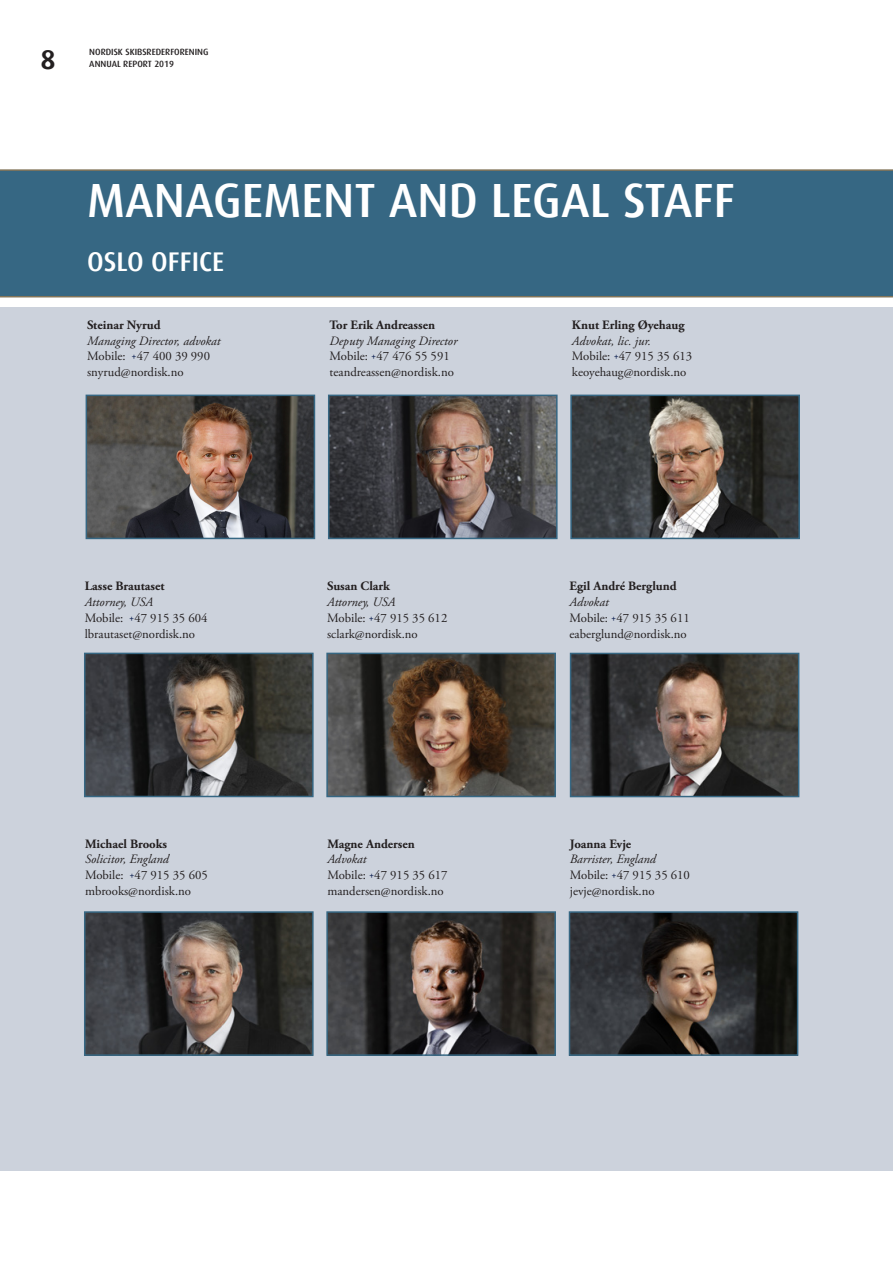
<style>
.page{position:relative;width:893px;height:1263px;background:#fff}
.page>*{position:absolute;margin:0;border:0;box-sizing:border-box;transform-origin:0 0}
._02-Tittel_regnskap{font:500 48px "Dax";color:#fff}
._02-Tittel_regnskap-2{font:500 27px "Dax";color:#fff}
._00-Paginering{font:700 27px "Dax";color:#231f20}
._03-Brødtekst_Legal{font:12.75px/15.8px "Adobe Garamond Pro";color:#231f20}
._03-Brødtekst_Legal-2{font:italic 12.75px "Adobe Garamond Pro";color:#231f20}
._03-Mellomtittel_Leg{font:700 12.75px "Adobe Garamond Pro";color:#231f20}
._03-Brødtekst_Legal-3{font:700 12.75px/15.8px "Adobe Garamond Pro";color:#231f20}
._00-Dokumentinfo{font:500 9px "Dax";color:#231f20}
.s1{font-family:"Dax OT";font-size:9.75px;color:#001447}
.s2{font-weight:400;font-style:italic}
</style>
<div class="page">
<div style="left:0;top:169px;width:893px;height:128px;background:#366783"></div>
<div style="left:0;top:307px;width:893px;height:863px;background:#ccd2dc"></div>
<img style="left:573px;top:398px;width:224px;height:138px">
<div style="left:570px;top:395px;width:230px;height:144px;border:2px solid #366783"></div>
<img style="left:331px;top:398px;width:224px;height:138px">
<div style="left:328px;top:395px;width:230px;height:144px;border:2px solid #366783"></div>
<img style="left:89px;top:398px;width:223px;height:138px">
<div style="left:86px;top:395px;width:229px;height:144px;border:2px solid #366783"></div>
<img style="left:572px;top:914px;width:223px;height:139px">
<div style="left:569px;top:911px;width:229px;height:145px;border:2px solid #366783"></div>
<img style="left:329px;top:914px;width:224px;height:139px">
<div style="left:326px;top:911px;width:230px;height:145px;border:2px solid #366783"></div>
<img style="left:87px;top:914px;width:224px;height:139px">
<div style="left:84px;top:911px;width:230px;height:145px;border:2px solid #366783"></div>
<img style="left:573px;top:656px;width:223px;height:138px">
<div style="left:570px;top:653px;width:229px;height:144px;border:2px solid #366783"></div>
<img style="left:329px;top:656px;width:224px;height:138px">
<div style="left:326px;top:653px;width:230px;height:144px;border:2px solid #366783"></div>
<img style="left:87px;top:656px;width:224px;height:138px">
<div style="left:84px;top:653px;width:230px;height:144px;border:2px solid #366783"></div>
<p class="_00-Paginering" style="left:40px;top:45px;width:17px">8</p>
<p class="_00-Dokumentinfo" style="left:89px;top:47px;width:121px">NORDISK SKIBSREDERFORENING</p>
<p class="_00-Dokumentinfo" style="left:89px;top:59px;width:86px">ANNUAL REPORT 2019</p>
<p class="_02-Tittel_regnskap" style="left:87px;top:173px;width:649px">MANAGEMENT AND LEGAL STAFF</p>
<p class="_02-Tittel_regnskap-2" style="left:87px;top:246px;width:139px">OSLO OFFICE</p>
<p class="_03-Mellomtittel_Leg" style="left:87px;top:317px;width:75px">Steinar Nyrud</p>
<p class="_03-Brødtekst_Legal-2" style="left:87px;top:333px;width:135px">Managing Director, advokat</p>
<p class="_03-Brødtekst_Legal" style="left:87px;top:349px;width:124px">Mobile: <span class="s1">+</span>47 400 39 990 snyrud@nordisk.no</p>
<p class="_03-Mellomtittel_Leg" style="left:85px;top:579px;width:81px">Lasse Brautaset</p>
<p class="_03-Brødtekst_Legal-2" style="left:85px;top:594px;width:70px">Attorney, USA</p>
<p class="_03-Brødtekst_Legal" style="left:85px;top:610px;width:124px">Mobile: <span class="s1">+</span>47 915 35 604 lbrautaset@nordisk.no</p>
<p class="_03-Mellomtittel_Leg" style="left:85px;top:836px;width:84px">Michael Brooks</p>
<p class="_03-Brødtekst_Legal-2" style="left:85px;top:852px;width:85px">Solicitor, England</p>
<p class="_03-Brødtekst_Legal" style="left:85px;top:868px;width:124px">Mobile: <span class="s1">+</span>47 915 35 605 mbrooks@nordisk.no</p>
<p class="_03-Mellomtittel_Leg" style="left:330px;top:317px;width:107px">Tor Erik Andreassen</p>
<p class="_03-Brødtekst_Legal-2" style="left:330px;top:333px;width:129px">Deputy Managing Director</p>
<p class="_03-Brødtekst_Legal" style="left:330px;top:349px;width:126px">Mobile: <span class="s1">+</span>47 476 55 591 teandreassen@nordisk.no</p>
<p class="_03-Mellomtittel_Leg" style="left:327px;top:579px;width:64px">Susan Clark</p>
<p class="_03-Brødtekst_Legal-2" style="left:327px;top:594px;width:70px">Attorney, USA</p>
<p class="_03-Brødtekst_Legal" style="left:327px;top:610px;width:122px">Mobile: <span class="s1">+</span>47 915 35 612 sclark@nordisk.no</p>
<p class="_03-Mellomtittel_Leg" style="left:327px;top:836px;width:89px">Magne Andersen</p>
<p class="_03-Brødtekst_Legal-2" style="left:327px;top:852px;width:41px">Advokat</p>
<p class="_03-Brødtekst_Legal" style="left:327px;top:868px;width:122px">Mobile: <span class="s1">+</span>47 915 35 617 mandersen@nordisk.no</p>
<p class="_03-Brødtekst_Legal-3" style="left:572px;top:317px;width:114px">Knut Erling Øyehaug<br><span class="s2">Advokat, lic. jur.</span></p>
<p class="_03-Brødtekst_Legal" style="left:572px;top:349px;width:122px">Mobile: <span class="s1">+</span>47 915 35 613 keoyehaug@nordisk.no</p>
<p class="_03-Mellomtittel_Leg" style="left:569px;top:579px;width:109px">Egil André Berglund</p>
<p class="_03-Brødtekst_Legal-2" style="left:569px;top:594px;width:41px">Advokat</p>
<p class="_03-Brødtekst_Legal" style="left:569px;top:610px;width:122px">Mobile: <span class="s1">+</span>47 915 35 611 eaberglund@nordisk.no</p>
<p class="_03-Mellomtittel_Leg" style="left:570px;top:836px;width:63px">Joanna Evje</p>
<p class="_03-Brødtekst_Legal-2" style="left:570px;top:852px;width:88px">Barrister, England</p>
<p class="_03-Brødtekst_Legal" style="left:570px;top:868px;width:122px">Mobile: <span class="s1">+</span>47 915 35 610 jevje@nordisk.no</p>
</div>
